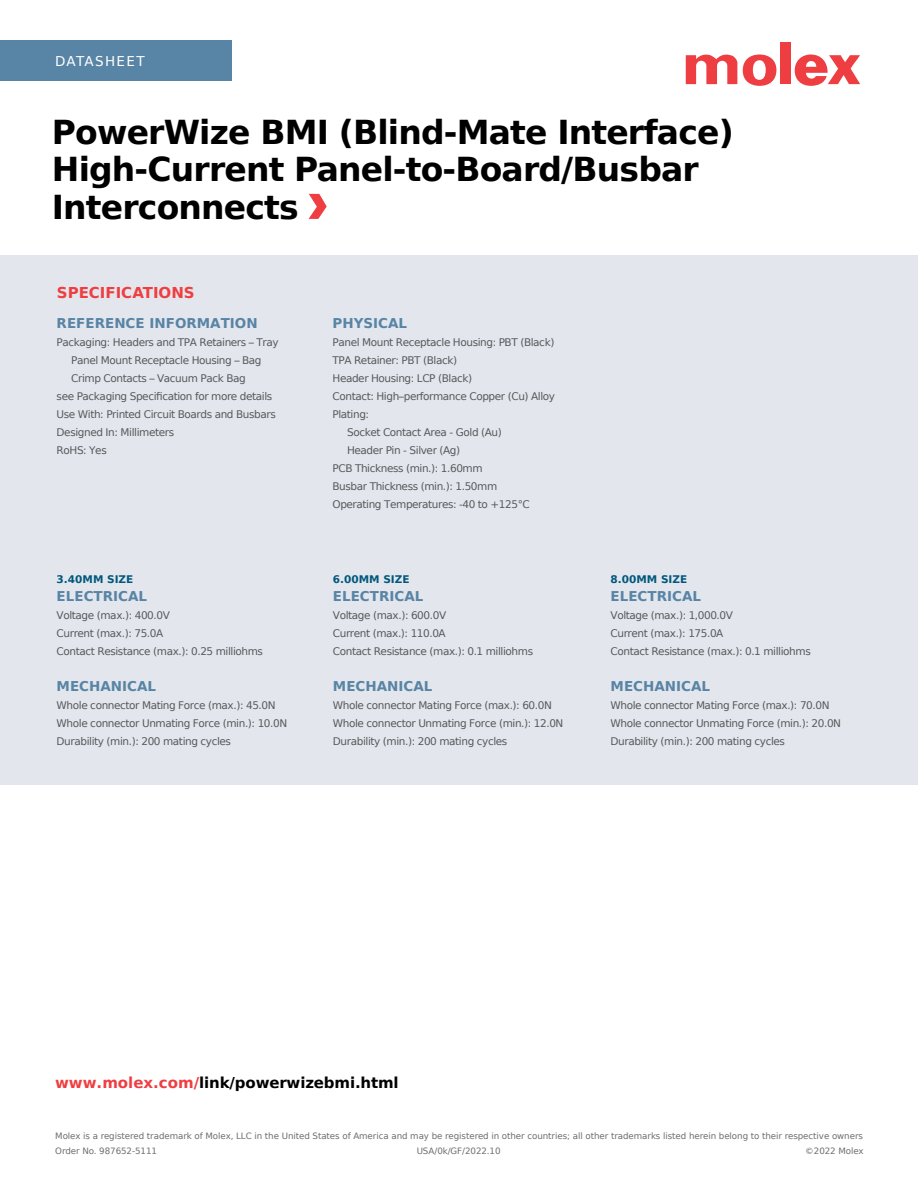
<style>
.page{position:relative;width:918px;height:1188px;background:#fff}
.page>*{position:absolute;margin:0;border:0;box-sizing:border-box;transform-origin:0 0}
.t1{font:700 33px/37.5px "Bitstream Vera Sans";letter-spacing:-.025em;color:#000}
.t2{font:700 15px "Bitstream Vera Sans";letter-spacing:-.01em;color:#000}
.t3{font:700 15px "Bitstream Vera Sans";color:#ef3e42}
.t4{font:700 13.5px "Bitstream Vera Sans";color:#5884a5}
.t5{font:13.5px "Bitstream Vera Sans";letter-spacing:.1em;color:#fff}
.t6{font:10.5px/18px "Bitstream Vera Sans";letter-spacing:-.04em;color:#58595b}
.t7{font:700 10.5px "Bitstream Vera Sans";color:#00577c}
.t8{font:8.7px/15px "Bitstream Vera Sans";letter-spacing:-.01em;color:#6d6e71}
.s1{color:#ef3e42}
</style>
<div class="page">
<div style="left:0;top:40px;width:231px;height:41px;background:#5884a5"></div>
<div style="left:780px;top:43px;width:10px;height:41px;background:#ef3e42"></div>
<svg style="left:743px;top:55px;width:33px;height:31px"></svg>
<svg style="left:686px;top:54px;width:51px;height:30px"></svg>
<svg style="left:795px;top:55px;width:65px;height:31px"></svg>
<svg style="left:309px;top:194px;width:18px;height:25px"></svg>
<div style="left:0;top:256px;width:918px;height:529px;background:#e3e7ed"></div>
<p class="t5" style="left:55px;top:53px;width:91px">DATASHEET</p>
<h1 class="t1" style="left:52px;top:114px;width:683px">PowerWize BMI (Blind-Mate Interface)<br>High-Current Panel-to-Board/Busbar<br>Interconnects</h1>
<h2 class="t3" style="left:57px;top:284px;width:139px">SPECIFICATIONS</h2>
<p class="t4" style="left:57px;top:315px;width:203px">REFERENCE INFORMATION</p>
<p class="t6" style="left:57px;top:333px;width:224px">Packaging: Headers and TPA Retainers – Tray</p>
<p class="t6" style="left:71px;top:351px;width:192px">Panel Mount Receptacle Housing – Bag</p>
<p class="t6" style="left:71px;top:369px;width:176px">Crimp Contacts – Vacuum Pack Bag</p>
<p class="t6" style="left:57px;top:387px;width:217px">see Packaging Specification for more details</p>
<p class="t6" style="left:57px;top:405px;width:221px">Use With: Printed Circuit Boards and Busbars</p>
<p class="t6" style="left:57px;top:423px;width:119px">Designed In: Millimeters</p>
<p class="t6" style="left:57px;top:441px;width:52px">RoHS: Yes</p>
<p class="t7" style="left:57px;top:573px;width:78px">3.40MM SIZE</p>
<p class="t4" style="left:57px;top:588px;width:92px">ELECTRICAL</p>
<p class="t6" style="left:57px;top:606px;width:208px">Voltage (max.): 400.0V<br>Current (max.): 75.0A<br>Contact Resistance (max.): 0.25 milliohms</p>
<p class="t4" style="left:57px;top:678px;width:101px">MECHANICAL</p>
<p class="t6" style="left:57px;top:696px;width:232px">Whole connector Mating Force (max.): 45.0N<br>Whole connector Unmating Force (min.): 10.0N<br>Durability (min.): 200 mating cycles</p>
<p class="t4" style="left:333px;top:315px;width:76px">PHYSICAL</p>
<p class="t6" style="left:333px;top:333px;width:223px">Panel Mount Receptacle Housing: PBT (Black)</p>
<p class="t6" style="left:333px;top:351px;width:126px">TPA Retainer: PBT (Black)</p>
<p class="t6" style="left:333px;top:369px;width:141px">Header Housing: LCP (Black)</p>
<p class="t6" style="left:333px;top:387px;width:224px">Contact: High–performance Copper (Cu) Alloy</p>
<p class="t6" style="left:333px;top:405px;width:38px">Plating:</p>
<p class="t6" style="left:347px;top:423px;width:156px">Socket Contact Area - Gold (Au)</p>
<p class="t6" style="left:347px;top:441px;width:115px">Header Pin - Silver (Ag)</p>
<p class="t6" style="left:333px;top:459px;width:152px">PCB Thickness (min.): 1.60mm</p>
<p class="t6" style="left:333px;top:477px;width:166px">Busbar Thickness (min.): 1.50mm</p>
<p class="t6" style="left:333px;top:495px;width:199px">Operating Temperatures: -40 to +125°C</p>
<p class="t7" style="left:333px;top:573px;width:78px">6.00MM SIZE</p>
<p class="t4" style="left:333px;top:588px;width:92px">ELECTRICAL</p>
<p class="t6" style="left:333px;top:606px;width:202px">Voltage (max.): 600.0V<br>Current (max.): 110.0A<br>Contact Resistance (max.): 0.1 milliohms</p>
<p class="t4" style="left:333px;top:678px;width:101px">MECHANICAL</p>
<p class="t6" style="left:333px;top:696px;width:232px">Whole connector Mating Force (max.): 60.0N<br>Whole connector Unmating Force (min.): 12.0N<br>Durability (min.): 200 mating cycles</p>
<p class="t7" style="left:611px;top:573px;width:78px">8.00MM SIZE</p>
<p class="t4" style="left:611px;top:588px;width:92px">ELECTRICAL</p>
<p class="t6" style="left:611px;top:606px;width:202px">Voltage (max.): 1,000.0V<br>Current (max.): 175.0A<br>Contact Resistance (max.): 0.1 milliohms</p>
<p class="t4" style="left:611px;top:678px;width:101px">MECHANICAL</p>
<p class="t6" style="left:611px;top:696px;width:232px">Whole connector Mating Force (max.): 70.0N<br>Whole connector Unmating Force (min.): 20.0N<br>Durability (min.): 200 mating cycles</p>
<h2 class="t2" style="left:55px;top:1074px;width:345px"><span class="s1">www.molex.com/</span>link/powerwizebmi.html</h2>
<p class="t8" style="left:55px;top:1129px;width:809px">Molex is a registered trademark of Molex, LLC in the United States of America and may be registered in other countries; all other trademarks listed herein belong to their respective owners<br>Order No. 987652-5111</p>
<p class="t8" style="left:417px;top:1144px;width:85px">USA/0k/GF/2022.10</p>
<p class="t8" style="left:805px;top:1144px;width:60px">©2022 Molex</p>
</div>
